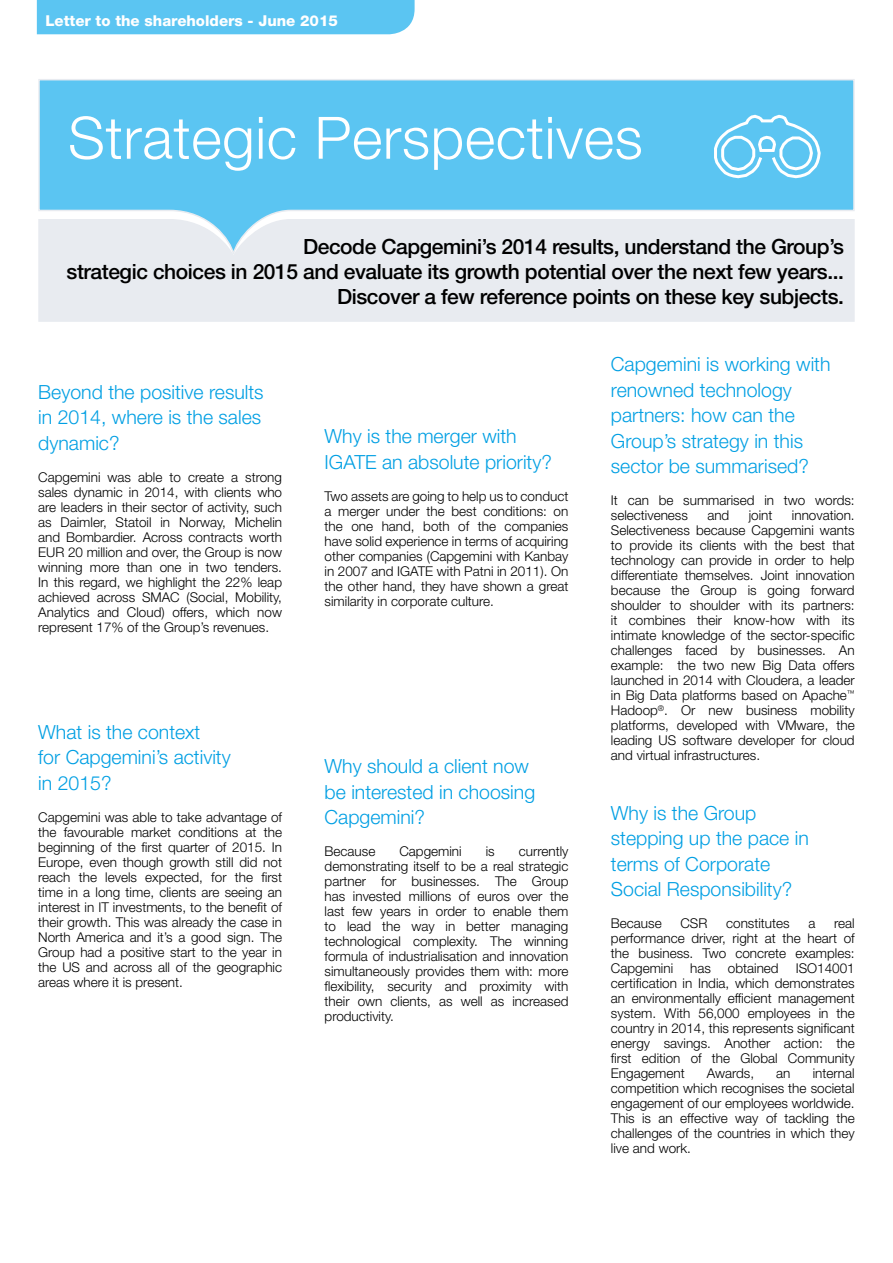
<style>
.page{position:relative;width:893px;height:1263px;background:#fff}
.page>*{position:absolute;margin:0;border:0;box-sizing:border-box;transform-origin:0 0}
.t1{font:300 58.5px "Helvetica Neue LT Std";letter-spacing:.01em;color:#fff}
.t2{font:500 21px/25.2px "Helvetica Neue LT Std";letter-spacing:-.02em;color:#000;text-align:right}
.t3{font:300 19.5px/25.5px "Helvetica Neue LT Std";color:#009fe3}
.t4{font:800 15px "Helvetica Neue LT Std";color:#fff}
.t5{font:300 13.5px/15px "Helvetica Neue LT Std";color:#000;text-align:justify}
</style>
<div class="page">
<div style="left:38px;top:261px;width:817px;height:61px;background:#e8ebf0"></div>
<div style="left:37px;top:0;width:378px;height:34px;background:#5bc5f2"></div>
<svg style="left:38px;top:79px;width:817px;height:182px;background:#86d1f2"></svg>
<svg style="left:712px;top:113px;width:110px;height:67px"></svg>
<p class="t4" style="left:45px;top:12px;width:294px">Letter to the shareholders - June 2015</p>
<h1 class="t1" style="left:68px;top:102px;width:576px">Strategic Perspectives</h1>
<h2 class="t2" style="left:67px;top:234px;width:779px">Decode Capgemini’s 2014 results, understand the Group’s<br>strategic choices in 2015 and evaluate its growth potential over the next few years...<br>Discover a few reference points on these key subjects.</h2>
<h3 class="t3" style="left:611px;top:351px;width:221px">Capgemini is working with renowned technology partners: how can the<br>Group’s strategy in this sector be summarised?</h3>
<p class="t5" style="left:611px;top:493px;width:245px">It can be summarised in two words: selectiveness</p>
<h3 class="t3" style="left:38px;top:379px;width:227px">Beyond the positive results in 2014, where is the sales dynamic?</h3>
<p class="t5" style="left:38px;top:469px;width:245px">Capgemini was able to create a strong sales dynamic in 2014, with clients who are leaders in their sector of activity, such as Daimler, Statoil in Norway, Michelin and Bombardier. Across contracts worth EUR 20 million and over, the Group is now winning more than one in two tenders.<br>In this regard, we highlight the 22% leap achieved across SMAC (Social, Mobility, Analytics and Cloud) offers, which now represent 17% of the Group’s revenues.</p>
<h3 class="t3" style="left:325px;top:423px;width:229px">Why is the merger with<br>IGATE an absolute priority?</h3>
<p class="t5" style="left:325px;top:488px;width:245px">Two assets are going to help us to conduct a merger under the best conditions: on the one hand, both of the companies have solid experience in terms of acquiring other companies (Capgemini with Kanbay in 2007 and IGATE with Patni in 2011). On the other hand, they have shown a great similarity in corporate culture.</p>
<p class="t5" style="left:611px;top:508px;width:245px;text-indent:181px">innovation.<br>Selectiveness because Capgemini wants to provide its clients with the best that technology can provide in order to help differentiate themselves. Joint innovation because the Group is going forward shoulder to shoulder with its partners: it combines their know-how with its intimate knowledge of the sector-specific challenges faced by businesses. An example: the two new Big Data offers launched in 2014 with Cloudera, a leader in Big Data platforms based on Apache<sup>™ </sup>Hadoop<sup>®</sup>. Or new business mobility platforms, developed with VMware, the leading US software developer for cloud and virtual infrastructures.</p>
<p class="t5" style="left:707px;top:508px;width:24px">and</p>
<p class="t5" style="left:749px;top:508px;width:25px">joint</p>
<h3 class="t3" style="left:38px;top:719px;width:194px">What is the context<br>for Capgemini’s activity in 2015?</h3>
<p class="t5" style="left:38px;top:809px;width:245px">Capgemini was able to take advantage of the favourable market conditions at the beginning of the first quarter of 2015. In Europe, even though growth still did not reach the levels expected, for the first time in a long time, clients are seeing an interest in IT investments, to the benefit of their growth. This was already the case in North America and it’s a good sign. The Group had a positive start to the year in the US and across all of the geographic areas where it is present.</p>
<h3 class="t3" style="left:611px;top:800px;width:199px">Why is the Group stepping up the pace in terms of Corporate<br>Social Responsibility?</h3>
<h3 class="t3" style="left:325px;top:753px;width:212px">Why should a client now be interested in choosing<br>Capgemini?</h3>
<p class="t5" style="left:325px;top:843px;width:52px">Because</p>
<p class="t5" style="left:399px;top:843px;width:64px">Capgemini</p>
<p class="t5" style="left:486px;top:843px;width:10px">is</p>
<p class="t5" style="left:325px;top:843px;width:245px;text-indent:194px">currently demonstrating itself to be a real strategic partner for businesses. The Group has invested millions of euros over the last few years in order to enable them to lead the way in better managing technological complexity. The winning formula of industrialisation and innovation simultaneously provides them with: more flexibility, security and proximity with their own clients, as well as increased productivity.</p>
<p class="t5" style="left:611px;top:916px;width:52px">Because</p>
<p class="t5" style="left:680px;top:916px;width:29px">CSR</p>
<p class="t5" style="left:726px;top:916px;width:65px">constitutes</p>
<p class="t5" style="left:808px;top:916px;width:9px">a</p>
<p class="t5" style="left:611px;top:916px;width:245px;text-indent:223px">real performance driver, right at the heart of the business. Two concrete examples:<br>Capgemini</p>
<p class="t5" style="left:611px;top:961px;width:245px;text-indent:185px">ISO14001 certification in India, which demonstrates an environmentally efficient management system. With 56,000 employees in the country in 2014, this represents significant energy savings. Another action: the first edition of the Global Community Engagement</p>
<p class="t5" style="left:690px;top:961px;width:22px">has</p>
<p class="t5" style="left:728px;top:961px;width:52px">obtained</p>
<p class="t5" style="left:611px;top:1066px;width:245px;text-indent:202px">internal competition which recognises the societal engagement of our employees worldwide.<br>This is an effective way of tackling the challenges of the countries in which they live and work.</p>
<p class="t5" style="left:707px;top:1066px;width:49px">Awards,</p>
<p class="t5" style="left:776px;top:1066px;width:16px">an</p>
</div>
